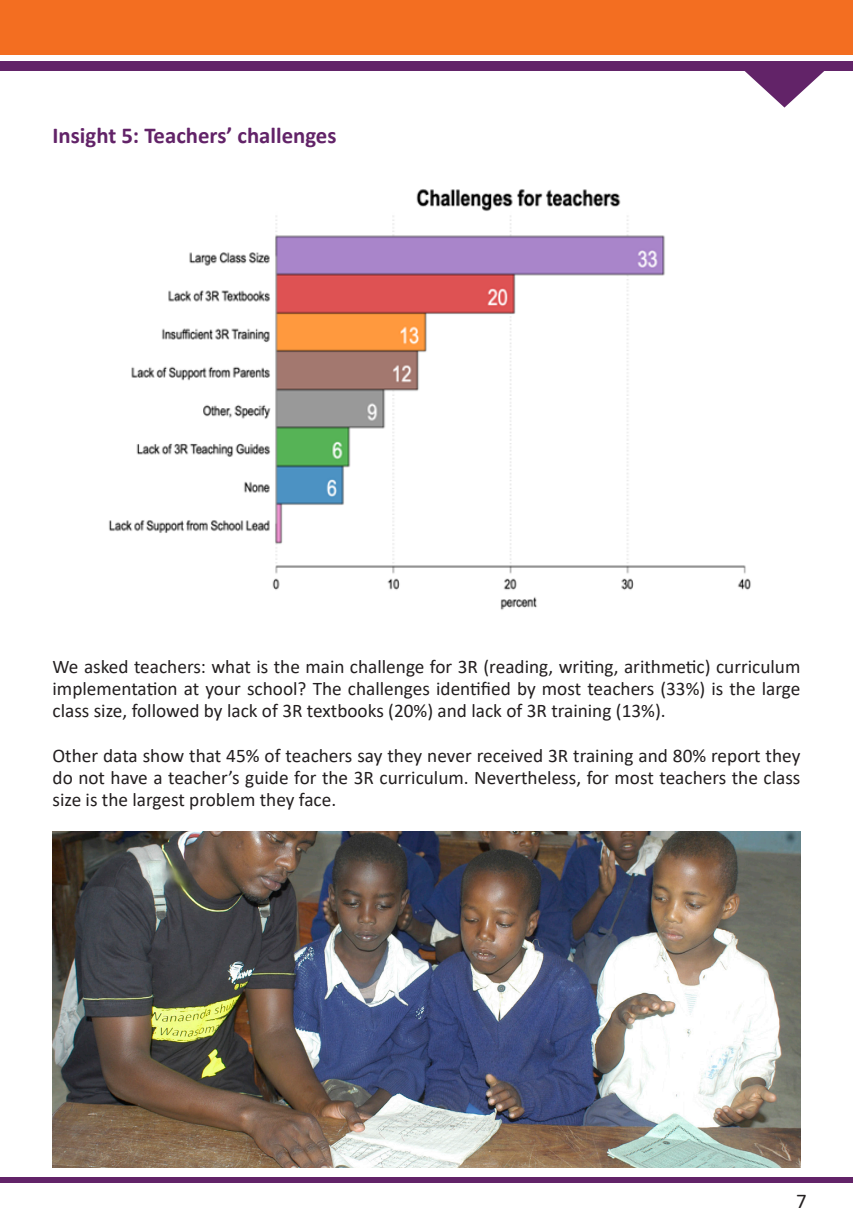
<style>
.page{position:relative;width:853px;height:1220px;background:#fff}
.page>*{position:absolute;margin:0;border:0;box-sizing:border-box;transform-origin:0 0}
.Heading_2{font:700 22.75px "Calibri";color:#622368}
.t1{font:21px "Calibri";color:#231f20}
.t2{font:19.25px/22.2px "Calibri";color:#231f20;text-align:justify}
</style>
<div class="page">
<div style="left:0;top:0;width:852px;height:55px;background:#f36e21"></div>
<div style="left:0;top:61px;width:852px;height:9px;background:#622368"></div>
<svg style="left:743px;top:70px;width:82px;height:38px"></svg>
<div style="left:0;top:1176px;width:852px;height:5px;background:#622368"></div>
<img style="left:109px;top:189px;width:642px;height:421px">
<img style="left:52px;top:831px;width:748px;height:336px">
<p class="Heading_2" style="left:52px;top:119px;width:285px">Insight 5: Teachers’ challenges</p>
<p class="t2" style="left:52px;top:655px;width:749px">We asked teachers: what is the main challenge for 3R (reading, writing, arithmetic) curriculum implementation at your school? The challenges identified by most teachers (33%) is the large class size, followed by lack of 3R textbooks (20%) and lack of 3R training (13%).</p>
<p class="t2" style="left:52px;top:743px;width:749px">Other data show that 45% of teachers say they never received 3R training and 80% report they do not have a teacher’s guide for the 3R curriculum. Nevertheless, for most teachers the class size is the largest problem they face.</p>
<p class="t1" style="left:795px;top:1186px;width:12px">7</p>
</div>
